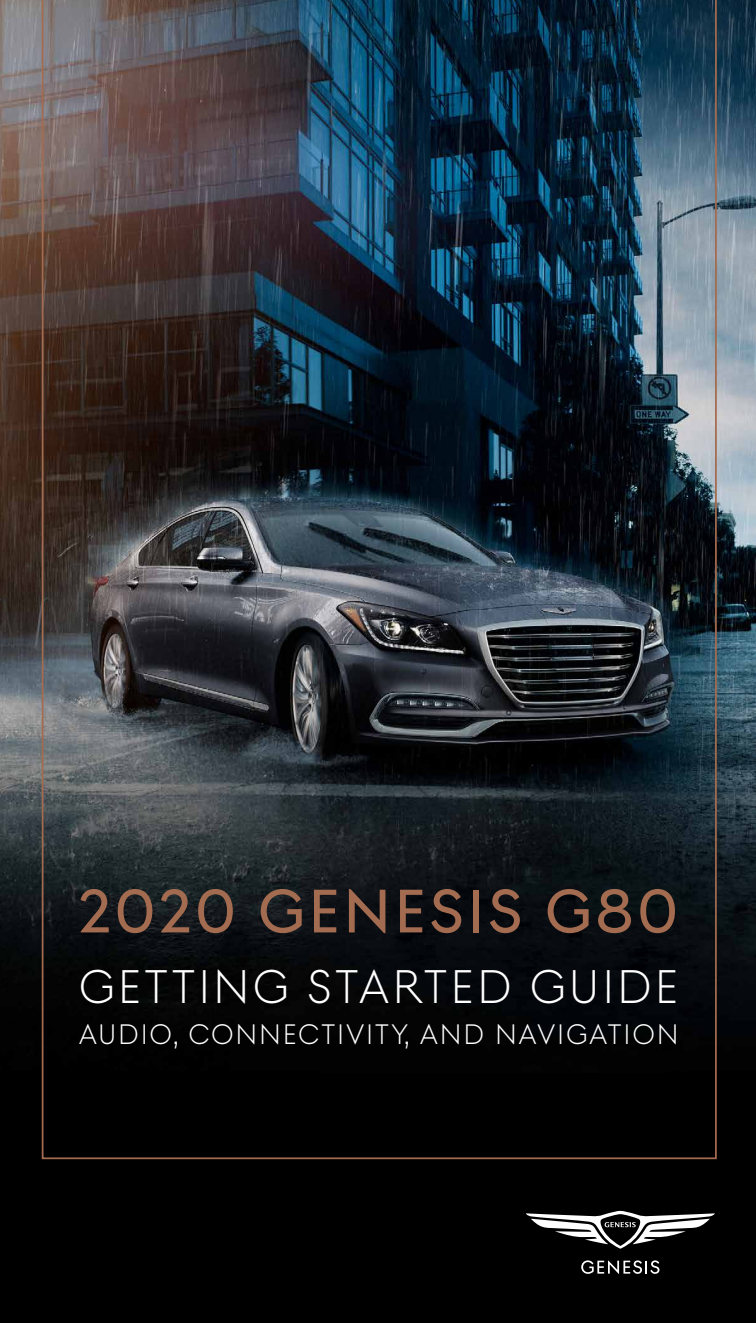
<style>
.page{position:relative;width:756px;height:1323px;background:#000}
.page>*{position:absolute;margin:0;border:0;box-sizing:border-box;transform-origin:0 0}
.t1{font:62.82px "Genesis Sans Head";letter-spacing:.06em;color:#a36b4f}
.t2{font:300 48.3px "Genesis Sans Head";letter-spacing:.06em;color:#fff}
.t3{font:300 28.88px "Genesis Sans Head";letter-spacing:.06em;color:#fff}
</style>
<div class="page">
<img style="left:0;top:0;width:756px;height:1073px">
<img style="left:42px;top:0;width:675px;height:1159px">
<svg style="left:526px;top:1211px;width:189px;height:38px"></svg>
<svg style="left:581px;top:1260px;width:78px;height:14px"></svg>
<h1 class="t1" style="left:79px;top:874px;width:601px">2020 GENESIS G80</h1>
<h2 class="t2" style="left:79px;top:959px;width:601px">GETTING STARTED GUIDE</h2>
<p class="t3" style="left:79px;top:1018px;width:36px">AUDI</p>
<p class="t3" style="left:150px;top:1018px;width:105px">O, CONNECTI</p>
<p class="t3" style="left:346px;top:1018px;width:96px">VITY, AND</p>
<p class="t3" style="left:495px;top:1018px;width:77px">NAVIGATI</p>
<p class="t3" style="left:632px;top:1018px;width:42px">ON</p>
</div>
